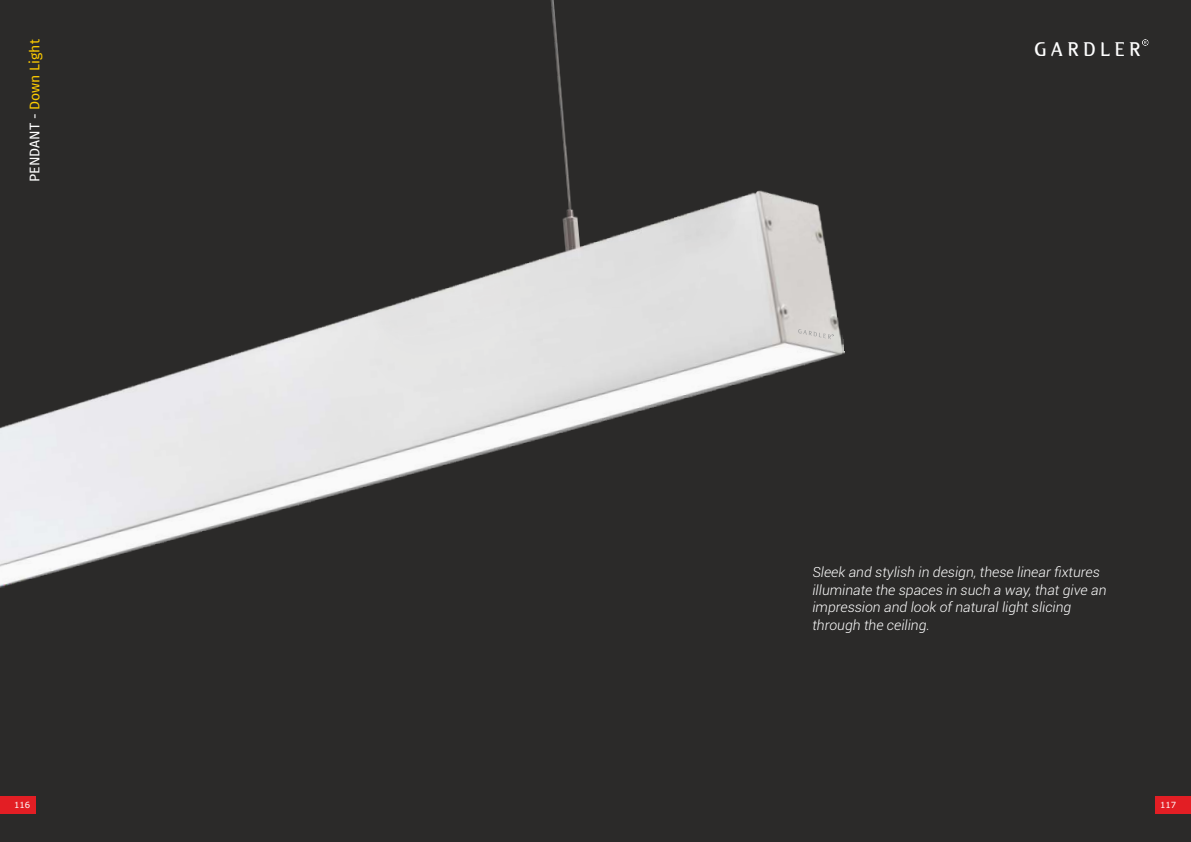
<style>
.page{position:relative;width:1191px;height:842px;background:#2b2a29}
.page>*{position:absolute;margin:0;border:0;box-sizing:border-box;transform-origin:0 0}
.t1{font:18.2px "Alex";color:#fefefe}
.t2{font:italic 300 14px/17.6px "Roboto";color:#fefefe}
.t3{font:14px "Fira Sans";color:#fecc00}
.t4{font:8.5px "Verdana";color:#fefefe}
.s1{color:#fefefe}
</style>
<div class="page">
<img style="left:0;top:0;width:845px;height:587px">
<svg style="left:798px;top:329px;width:35px;height:10px"></svg>
<svg style="left:1142px;top:39px;width:6px;height:7px"></svg>
<div style="left:1155px;top:797px;width:36px;height:17px;background:#e31e24"></div>
<div style="left:0;top:797px;width:35px;height:17px;background:#e31e24"></div>
<p class="t3" style="left:26px;top:182px;width:144px;rotate:-90deg"><span class="s1">PENDANT -</span> Down Light</p>
<p class="t1" style="left:1034px;top:42px;width:107px">G A R D L E R</p>
<p class="t2" style="left:812px;top:565px;width:295px">Sleek and stylish in design, these linear fixtures illuminate the spaces in such a way, that give an impression and look of natural light slicing through the ceiling.</p>
<p class="t4" style="left:14px;top:802px;width:18px">116</p>
<p class="t4" style="left:1160px;top:802px;width:18px">117</p>
</div>
